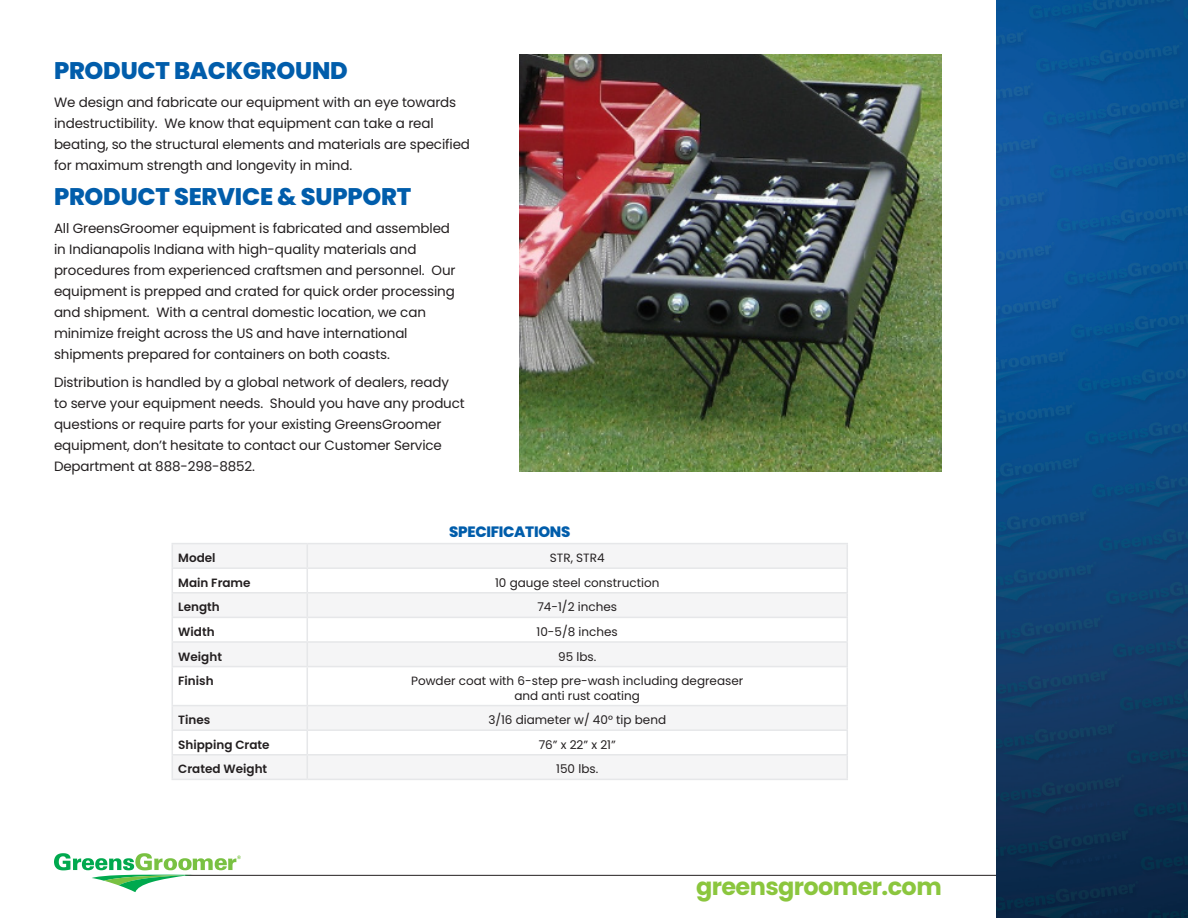
<style>
.page{position:relative;width:1188px;height:918px;background:#fff}
.page>*{position:absolute;margin:0;border:0;box-sizing:border-box;transform-origin:0 0}
.t1{font:800 24px "Poppins";letter-spacing:-.01em;color:#015dab}
.t2{font:700 24px "Poppins";letter-spacing:-.025em;color:#8bc63e}
.t3{font:800 15px "Poppins";letter-spacing:-.02em;color:#015dab}
.t4{font:13.5px/21px "Poppins";letter-spacing:-.01em;color:#231f20}
.t5{font:12px "Poppins";color:#231f20}
.t6{font:600 12px "Poppins";color:#231f20}
</style>
<div class="page">
<hr style="left:185px;top:875px;width:842px;height:1px;background:#231f20">
<img style="left:519px;top:54px;width:423px;height:418px">
<svg style="left:173px;top:544px;width:674px;height:235px;fill:#f5f5f6"></svg>
<hr style="left:172px;top:543px;width:135px;height:1px;background:#e6e7e9">
<hr style="left:307px;top:543px;width:541px;height:1px;background:#e6e7e9">
<hr style="left:172px;top:567px;width:135px;height:2px;background:#e6e7e9">
<hr style="left:307px;top:567px;width:541px;height:2px;background:#e6e7e9">
<hr style="left:172px;top:592px;width:135px;height:2px;background:#e6e7e9">
<hr style="left:307px;top:592px;width:541px;height:2px;background:#e6e7e9">
<hr style="left:172px;top:617px;width:135px;height:1px;background:#e6e7e9">
<hr style="left:307px;top:617px;width:541px;height:1px;background:#e6e7e9">
<hr style="left:172px;top:641px;width:135px;height:2px;background:#e6e7e9">
<svg style="left:172px;top:544px;width:1px;height:122px"></svg>
<hr style="left:307px;top:641px;width:541px;height:2px;background:#e6e7e9">
<svg style="left:307px;top:544px;width:1px;height:122px"></svg>
<svg style="left:847px;top:544px;width:1px;height:122px"></svg>
<hr style="left:172px;top:666px;width:135px;height:1px;background:#e6e7e9">
<hr style="left:172px;top:667px;width:1px;height:38px;background:#e6e7e9">
<hr style="left:307px;top:666px;width:541px;height:1px;background:#e6e7e9">
<hr style="left:307px;top:667px;width:1px;height:38px;background:#e6e7e9">
<hr style="left:847px;top:667px;width:1px;height:38px;background:#e6e7e9">
<hr style="left:172px;top:705px;width:135px;height:1px;background:#e6e7e9">
<hr style="left:307px;top:705px;width:541px;height:1px;background:#e6e7e9">
<hr style="left:172px;top:729px;width:135px;height:2px;background:#e6e7e9">
<hr style="left:307px;top:729px;width:541px;height:2px;background:#e6e7e9">
<hr style="left:172px;top:754px;width:135px;height:2px;background:#e6e7e9">
<svg style="left:172px;top:706px;width:1px;height:73px"></svg>
<hr style="left:307px;top:754px;width:541px;height:2px;background:#e6e7e9">
<svg style="left:307px;top:706px;width:1px;height:73px"></svg>
<svg style="left:847px;top:706px;width:1px;height:73px"></svg>
<hr style="left:172px;top:779px;width:135px;height:1px;background:#e6e7e9">
<hr style="left:307px;top:779px;width:541px;height:1px;background:#e6e7e9">
<img style="left:996px;top:0;width:192px;height:918px">
<svg style="left:54px;top:853px;width:187px;height:39px"></svg>
<p class="t1" style="left:54px;top:57px;width:295px">PRODUCT BACKGROUND</p>
<p class="t4" style="left:54px;top:92px;width:418px">We design and fabricate our equipment with an eye towards indestructibility. We know that equipment can take a real beating, so the structural elements and materials are specified for maximum strength and longevity in mind.</p>
<p class="t1" style="left:54px;top:183px;width:359px">PRODUCT SERVICE &amp; SUPPORT</p>
<p class="t4" style="left:54px;top:218px;width:403px">All GreensGroomer equipment is fabricated and assembled in Indianapolis Indiana with high-quality materials and procedures from experienced craftsmen and personnel. Our equipment is prepped and crated for quick order processing and shipment. With a central domestic location, we can minimize freight across the US and have international shipments prepared for containers on both coasts.</p>
<p class="t4" style="left:54px;top:372px;width:412px">Distribution is handled by a global network of dealers, ready to serve your equipment needs. Should you have any product questions or require parts for your existing GreensGroomer equipment, don’t hesitate to contact our Customer Service Department at 888-298-8852.</p>
<p class="t3" style="left:449px;top:523px;width:123px">SPECIFICATIONS</p>
<p class="t6" style="left:178px;top:551px;width:39px">Model</p>
<p class="t5" style="left:550px;top:551px;width:56px">STR, STR4</p>
<p class="t6" style="left:178px;top:576px;width:74px">Main Frame</p>
<p class="t5" style="left:495px;top:576px;width:166px">10 gauge steel construction</p>
<p class="t6" style="left:178px;top:600px;width:43px">Length</p>
<p class="t5" style="left:537px;top:600px;width:81px">74-1/2 inches</p>
<p class="t6" style="left:178px;top:625px;width:38px">Width</p>
<p class="t5" style="left:537px;top:625px;width:83px">10-5/8 inches</p>
<p class="t6" style="left:178px;top:649px;width:45px">Weight</p>
<p class="t5" style="left:558px;top:649px;width:40px">95 lbs.</p>
<p class="t6" style="left:178px;top:674px;width:37px">Finish</p>
<p class="t5" style="left:411px;top:674px;width:334px">Powder coat with 6-step pre-wash including degreaser</p>
<p class="t5" style="left:514px;top:688px;width:127px">and anti rust coating</p>
<p class="t6" style="left:178px;top:713px;width:34px">Tines</p>
<p class="t5" style="left:488px;top:713px;width:179px">3/16 diameter w/ 40° tip bend</p>
<p class="t6" style="left:178px;top:738px;width:93px">Shipping Crate</p>
<p class="t5" style="left:539px;top:738px;width:79px">76” x 22” x 21”</p>
<p class="t6" style="left:178px;top:762px;width:91px">Crated Weight</p>
<p class="t5" style="left:556px;top:762px;width:43px">150 lbs.</p>
<p class="t2" style="left:696px;top:872px;width:247px">greensgroomer.com</p>
</div>
